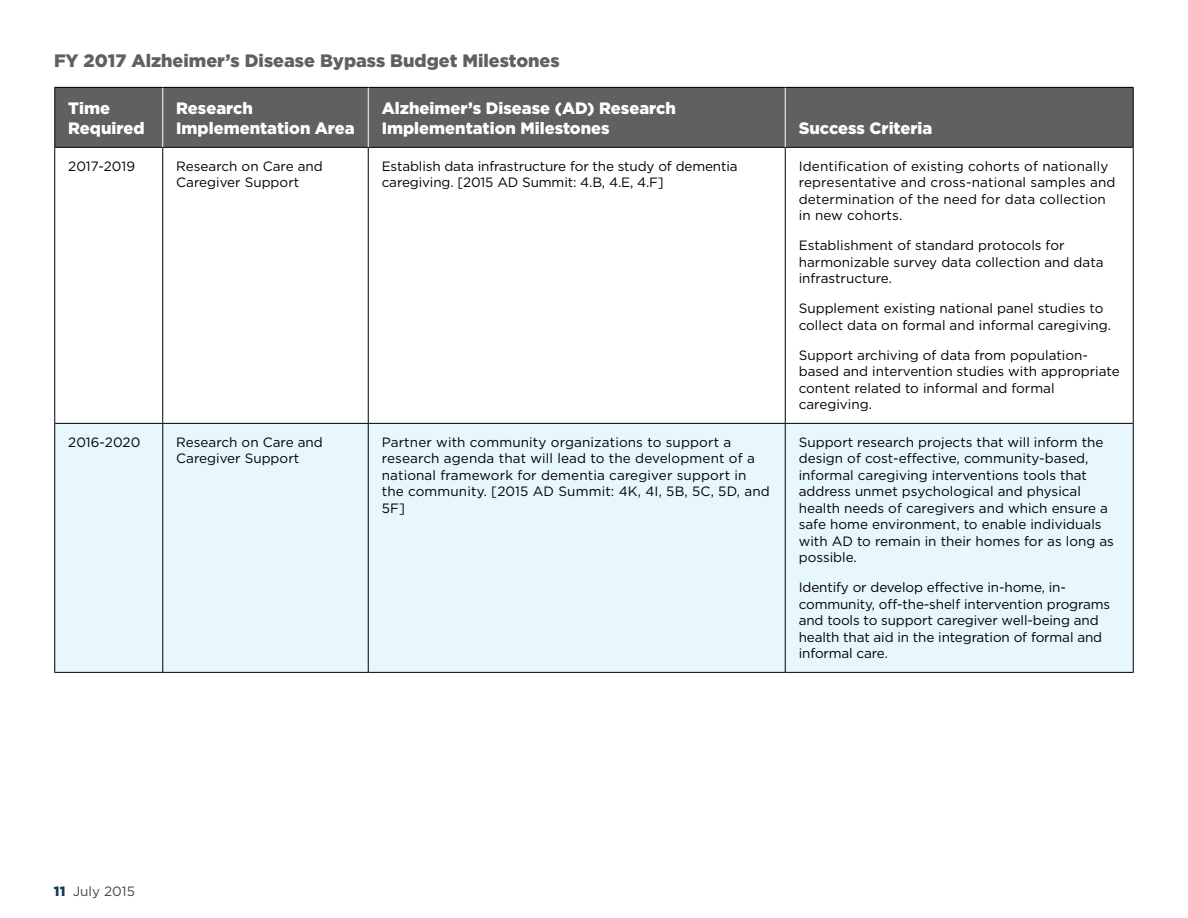
<style>
.page{position:relative;width:1188px;height:918px;background:#fff}
.page>*{position:absolute;margin:0;border:0;box-sizing:border-box;transform-origin:0 0}
.t1{font:900 18px "Gotham";color:#5f6062}
.t2{font:900 16.5px/19.8px "Gotham";color:#fff}
.t3{font:13.5px/16.5px "Gotham";color:#000}
.t4{font:13.5px "Gotham";color:#464547}
.s1{font-weight:900;color:#0d3c55}
</style>
<div class="page">
<div style="left:55px;top:87px;width:108px;height:60px;background:#5f6062"></div>
<div style="left:163px;top:87px;width:205px;height:60px;background:#5f6062"></div>
<div style="left:368px;top:87px;width:417px;height:60px;background:#5f6062"></div>
<div style="left:785px;top:87px;width:348px;height:60px;background:#5f6062"></div>
<div style="left:55px;top:423px;width:108px;height:249px;background:#e8f7fc"></div>
<div style="left:163px;top:423px;width:205px;height:249px;background:#e8f7fc"></div>
<div style="left:368px;top:423px;width:417px;height:249px;background:#e8f7fc"></div>
<div style="left:785px;top:423px;width:348px;height:249px;background:#e8f7fc"></div>
<hr style="left:54px;top:87px;width:109px;height:1px;background:#000">
<hr style="left:54px;top:88px;width:1px;height:59px;background:#000">
<hr style="left:163px;top:87px;width:205px;height:1px;background:#000">
<hr style="left:368px;top:87px;width:417px;height:1px;background:#000">
<hr style="left:785px;top:87px;width:349px;height:1px;background:#000">
<hr style="left:1133px;top:88px;width:1px;height:59px;background:#000">
<hr style="left:54px;top:147px;width:109px;height:1px;background:#000">
<hr style="left:163px;top:147px;width:205px;height:1px;background:#000">
<hr style="left:368px;top:147px;width:417px;height:1px;background:#000">
<hr style="left:785px;top:147px;width:349px;height:1px;background:#000">
<hr style="left:54px;top:148px;width:1px;height:275px;background:#000">
<hr style="left:162px;top:148px;width:1px;height:275px;background:#000">
<hr style="left:368px;top:148px;width:1px;height:275px;background:#000">
<hr style="left:785px;top:148px;width:1px;height:275px;background:#000">
<hr style="left:1133px;top:148px;width:1px;height:275px;background:#000">
<hr style="left:54px;top:423px;width:109px;height:1px;background:#000">
<hr style="left:54px;top:424px;width:1px;height:248px;background:#000">
<hr style="left:163px;top:423px;width:205px;height:1px;background:#000">
<hr style="left:162px;top:424px;width:1px;height:248px;background:#000">
<hr style="left:368px;top:423px;width:417px;height:1px;background:#000">
<hr style="left:368px;top:424px;width:1px;height:248px;background:#000">
<hr style="left:785px;top:423px;width:349px;height:1px;background:#000">
<hr style="left:785px;top:424px;width:1px;height:248px;background:#000">
<hr style="left:1133px;top:424px;width:1px;height:248px;background:#000">
<hr style="left:54px;top:672px;width:109px;height:1px;background:#000">
<hr style="left:163px;top:672px;width:205px;height:1px;background:#000">
<hr style="left:368px;top:672px;width:417px;height:1px;background:#000">
<hr style="left:785px;top:672px;width:349px;height:1px;background:#000">
<hr style="left:162px;top:88px;width:1px;height:59px;background:#fff">
<hr style="left:368px;top:88px;width:1px;height:59px;background:#fff">
<hr style="left:785px;top:88px;width:1px;height:59px;background:#fff">
<h1 class="t1" style="left:54px;top:50px;width:507px">FY 2017 Alzheimer’s Disease Bypass Budget Milestones</h1>
<p class="t2" style="left:68px;top:98px;width:78px">Time<br>Required</p>
<p class="t2" style="left:176px;top:98px;width:180px">Research<br>Implementation Area</p>
<p class="t2" style="left:382px;top:98px;width:296px">Alzheimer’s Disease (AD) Research<br>Implementation Milestones</p>
<p class="t2" style="left:799px;top:118px;width:135px">Success Criteria</p>
<p class="t3" style="left:68px;top:157px;width:68px">2017-2019</p>
<p class="t3" style="left:176px;top:157px;width:148px">Research on Care and<br>Caregiver Support</p>
<p class="t3" style="left:382px;top:157px;width:357px">Establish data infrastructure for the study of dementia caregiving. [2015 AD Summit: 4.B, 4.E, 4.F]</p>
<p class="t3" style="left:799px;top:157px;width:318px">Identification of existing cohorts of nationally representative and cross-national samples and determination of the need for data collection in new cohorts.</p>
<p class="t3" style="left:799px;top:237px;width:306px">Establishment of standard protocols for harmonizable survey data collection and data infrastructure.</p>
<p class="t3" style="left:799px;top:300px;width:314px">Supplement existing national panel studies to collect data on formal and informal caregiving.</p>
<p class="t3" style="left:799px;top:346px;width:322px">Support archiving of data from population&shy;based and intervention studies with appropriate content related to informal and formal caregiving.</p>
<p class="t3" style="left:68px;top:433px;width:74px">2016-2020</p>
<p class="t3" style="left:176px;top:433px;width:148px">Research on Care and<br>Caregiver Support</p>
<p class="t3" style="left:382px;top:433px;width:390px">Partner with community organizations to support a research agenda that will lead to the development of a national framework for dementia caregiver support in the community. [2015 AD Summit: 4K, 4I, 5B, 5C, 5D, and 5F]</p>
<p class="t3" style="left:799px;top:433px;width:317px">Support research projects that will inform the design of cost-effective, community-based, informal caregiving interventions tools that address unmet psychological and physical health needs of caregivers and which ensure a safe home environment, to enable individuals with AD to remain in their homes for as long as possible.</p>
<p class="t3" style="left:799px;top:579px;width:313px">Identify or develop effective in-home, in&shy;community, off-the-shelf intervention programs and tools to support caregiver well-being and health that aid in the integration of formal and informal care.</p>
<p class="t4" style="left:54px;top:884px;width:82px"><span class="s1">11</span> July 2015</p>
</div>
